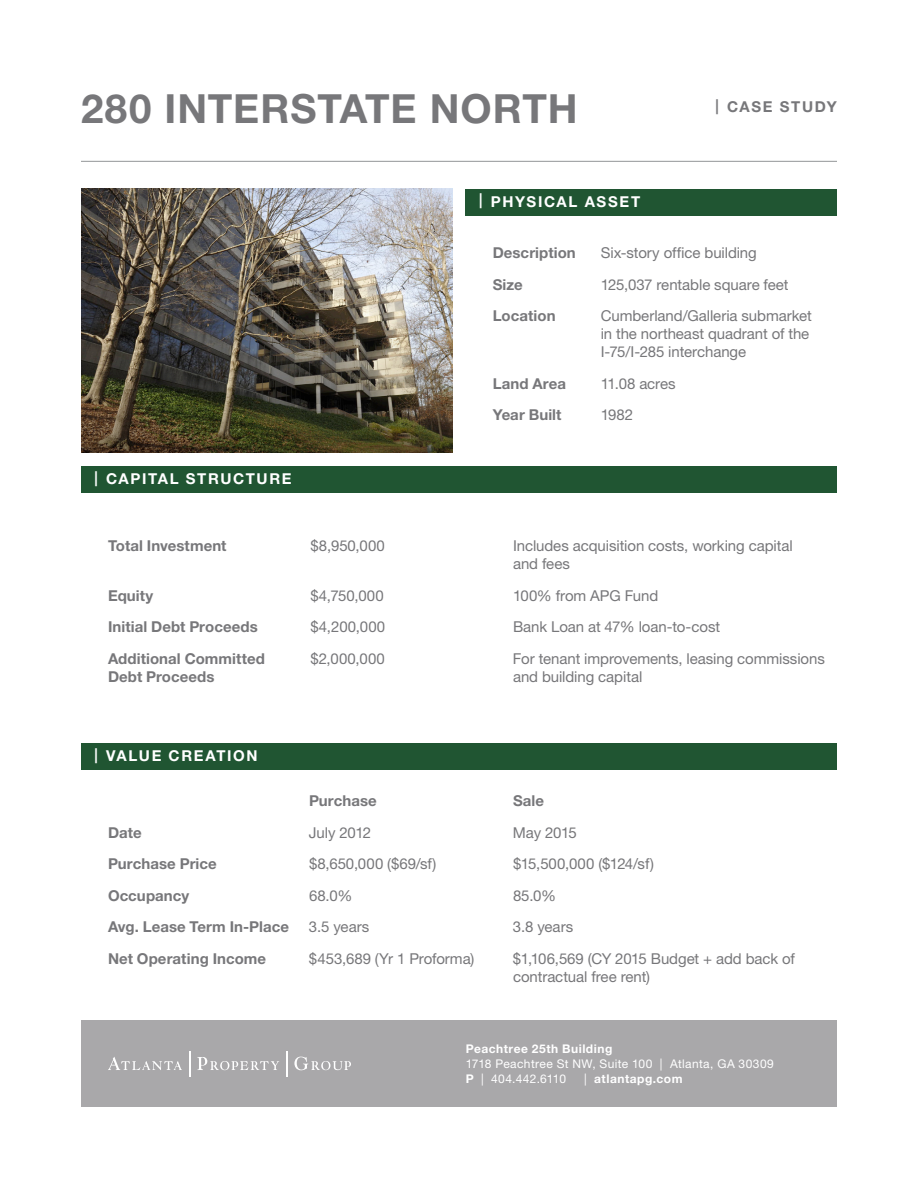
<style>
.page{position:relative;width:918px;height:1188px;background:#fff}
.page>*{position:absolute;margin:0;border:0;box-sizing:border-box;transform-origin:0 0}
.t1{font:700 40.2px "Helvetica Neue LT Std";letter-spacing:.02em;color:#77777a}
.t2{font:15px/18px "Helvetica Neue LT Std";letter-spacing:-.005em;color:#77777a}
.t3{font:700 15px "Helvetica Neue LT Std";letter-spacing:.005em;color:#77777a}
.t4{font:700 15px "Helvetica Neue LT Std";letter-spacing:.11em;color:#fff}
.t5{font:700 15px "Helvetica Neue LT Std";letter-spacing:.105em;color:#77777a}
.t6{font:12px/15px "Helvetica Neue LT Std";letter-spacing:.03em;color:#fff}
.t7{font:700 12px "Helvetica Neue LT Std";letter-spacing:.045em;color:#fff}
.s1{font-weight:700}
.s2{font-weight:400}
</style>
<div class="page">
<div style="left:81px;top:1020px;width:756px;height:87px;background:#a9a8aa"></div>
<svg style="left:108px;top:1057px;width:74px;height:13px"></svg>
<svg style="left:197px;top:1057px;width:82px;height:13px"></svg>
<svg style="left:294px;top:1057px;width:57px;height:13px"></svg>
<svg style="left:189px;top:1051px;width:1px;height:25px"></svg>
<hr style="left:286px;top:1051px;width:2px;height:25px;background:#fff">
<hr style="left:81px;top:161px;width:756px;height:1px;background:#939598">
<div style="left:466px;top:189px;width:371px;height:27px;background:#205532"></div>
<div style="left:81px;top:466px;width:756px;height:27px;background:#205532"></div>
<div style="left:81px;top:743px;width:756px;height:27px;background:#205532"></div>
<img style="left:81px;top:189px;width:371px;height:263px">
<p class="t1" style="left:81px;top:84px;width:498px">280 INTERSTATE NORTH</p>
<p class="t4" style="left:479px;top:192px;width:163px">| PHYSICAL ASSET</p>
<p class="t5" style="left:715px;top:98px;width:123px">| CASE STUDY</p>
<p class="t4" style="left:94px;top:470px;width:199px">| CAPITAL STRUCTURE</p>
<p class="t3" style="left:493px;top:244px;width:85px">Description</p>
<p class="t2" style="left:601px;top:244px;width:158px">Six-story office building</p>
<p class="t3" style="left:493px;top:275px;width:32px">Size</p>
<p class="t2" style="left:601px;top:275px;width:189px">125,037 rentable square feet</p>
<p class="t3" style="left:493px;top:307px;width:64px">Location</p>
<p class="t2" style="left:601px;top:307px;width:213px">Cumberland/Galleria submarket in the northeast quadrant of the<br>I-75/I-285 interchange</p>
<p class="t3" style="left:493px;top:374px;width:75px">Land Area</p>
<p class="t2" style="left:601px;top:374px;width:77px">11.08 acres</p>
<p class="t3" style="left:493px;top:406px;width:70px">Year Built</p>
<p class="t2" style="left:601px;top:406px;width:34px">1982</p>
<p class="t3" style="left:108px;top:537px;width:120px">Total Investment</p>
<p class="t2" style="left:311px;top:537px;width:76px">$8,950,000</p>
<p class="t2" style="left:513px;top:537px;width:281px">Includes acquisition costs, working capital and fees</p>
<p class="t3" style="left:108px;top:586px;width:47px">Equity</p>
<p class="t2" style="left:311px;top:586px;width:75px">$4,750,000</p>
<p class="t2" style="left:513px;top:586px;width:147px">100% from APG Fund</p>
<p class="t3" style="left:108px;top:618px;width:151px">Initial Debt Proceeds</p>
<p class="t2" style="left:311px;top:618px;width:76px">$4,200,000</p>
<p class="t2" style="left:513px;top:618px;width:209px">Bank Loan at 47% loan-to-cost</p>
<p class="t3" style="left:108px;top:649px;width:158px">Additional Committed</p>
<p class="t2" style="left:310px;top:649px;width:76px">$2,000,000</p>
<p class="t2" style="left:513px;top:649px;width:313px">For tenant improvements, leasing commissions</p>
<p class="t3" style="left:108px;top:667px;width:108px">Debt Proceeds</p>
<p class="t2" style="left:513px;top:667px;width:131px">and building capital</p>
<p class="t4" style="left:94px;top:747px;width:165px">| VALUE CREATION</p>
<p class="t3" style="left:309px;top:791px;width:69px">Purchase</p>
<p class="t3" style="left:513px;top:791px;width:33px">Sale</p>
<p class="t3" style="left:108px;top:823px;width:35px">Date</p>
<p class="t2" style="left:309px;top:823px;width:64px">July 2012</p>
<p class="t2" style="left:513px;top:823px;width:65px">May 2015</p>
<p class="t3" style="left:108px;top:854px;width:110px">Purchase Price</p>
<p class="t2" style="left:309px;top:855px;width:129px">$8,650,000 ($69/sf)</p>
<p class="t2" style="left:513px;top:855px;width:142px">$15,500,000 ($124/sf)</p>
<p class="t3" style="left:108px;top:886px;width:83px">Occupancy</p>
<p class="t2" style="left:309px;top:886px;width:45px">68.0%</p>
<p class="t2" style="left:513px;top:886px;width:45px">85.0%</p>
<p class="t3" style="left:108px;top:917px;width:183px">Avg. Lease Term In-Place</p>
<p class="t2" style="left:309px;top:918px;width:62px">3.5 years</p>
<p class="t2" style="left:513px;top:918px;width:62px">3.8 years</p>
<p class="t3" style="left:108px;top:949px;width:160px">Net Operating Income</p>
<p class="t2" style="left:309px;top:949px;width:167px">$453,689 (Yr 1 Proforma)</p>
<p class="t2" style="left:513px;top:949px;width:283px">$1,106,569 (CY 2015 Budget + add back of contractual free rent)</p>
<p class="t7" style="left:466px;top:1041px;width:148px">Peachtree 25th Building</p>
<p class="t6" style="left:466px;top:1056px;width:310px">1718 Peachtree St NW, Suite 100 | Atlanta, GA 30309<br><span class="s1">P</span> | 404.442.6110</p>
<p class="t7" style="left:584px;top:1071px;width:100px"><span class="s2">|</span> atlantapg.com</p>
</div>
